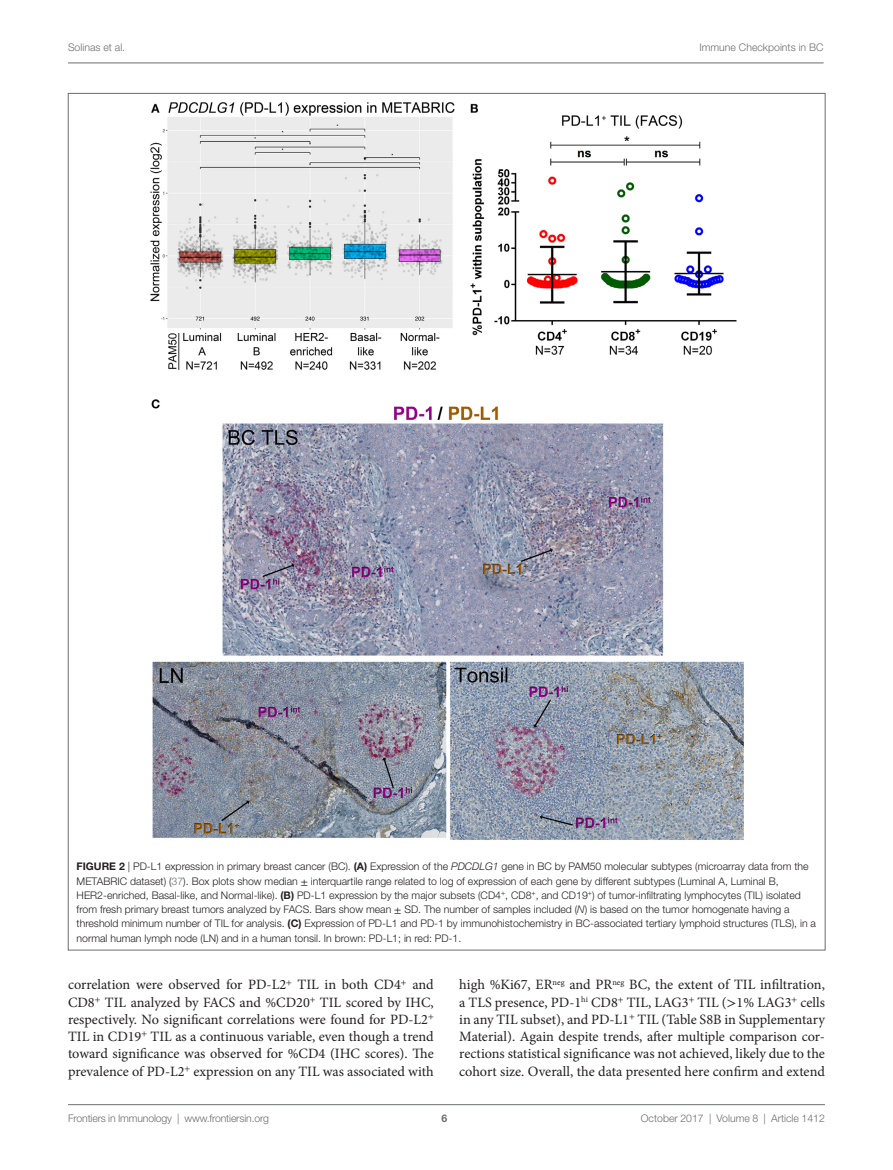
<style>
.page{position:relative;width:893px;height:1170px;background:#fff}
.page>*{position:absolute;margin:0;border:0;box-sizing:border-box;transform-origin:0 0}
.t1{font:14.25px/17.2px "Minion Pro";color:#231f20;text-align:justify}
.t2{font:300 10.5px/14.2px "Helvetica Neue LT Std";color:#231f20}
.t3{font:300 10.5px "Helvetica Neue LT Std";color:#6c6d70}
.t4{font:700 10.5px "Helvetica Neue LT Std";color:#6c6d70}
.s1{font-weight:700}
.s2{font-style:italic}
.s3{color:#6c6d70}
.s4{font-family:"STIX General";font-weight:400}
.s5{font-family:"STIX General"}
</style>
<div class="page">
<img style="left:150px;top:102px;width:594px;height:738px">
<hr style="left:68px;top:63px;width:756px;height:1px;background:#6c6d70">
<hr style="left:68px;top:1104px;width:757px;height:1px;background:#6c6d70">
<p class="t3" style="left:68px;top:41px;width:59px">Solinas et al.</p>
<p class="t3" style="left:699px;top:41px;width:126px">Immune Checkpoints in BC</p>
<p class="t2" style="left:77px;top:859px;width:741px"><span class="s1">FIGURE 2</span> | PD-L1 expression in primary breast cancer (BC). <span class="s1">(A)</span> Expression of the <span class="s2">PDCDLG1</span> gene in BC by PAM50 molecular subtypes (microarray data from the METABRIC dataset) (<span class="s3">37</span>). Box plots show median <span class="s4">±</span> interquartile range related to log of expression of each gene by different subtypes (Luminal A, Luminal B, HER2-enriched, Basal-like, and Normal-like). <span class="s1">(B)</span> PD-L1 expression by the major subsets (CD4<sup>+</sup>, CD8<sup>+</sup>, and CD19<sup>+</sup>) of tumor-infiltrating lymphocytes (TIL) isolated from fresh primary breast tumors analyzed by FACS. Bars show mean <span class="s4">±</span> SD. The number of samples included (<span class="s2">N</span>) is based on the tumor homogenate having a threshold minimum number of TIL for analysis. <span class="s1">(C)</span> Expression of PD-L1 and PD-1 by immunohistochemistry in BC-associated tertiary lymphoid structures (TLS), in a normal human lymph node (LN) and in a human tonsil. In brown: PD-L1; in red: PD-1.</p>
<p class="t1" style="left:68px;top:976px;width:367px">correlation were observed for PD-L2<sup>+</sup> TIL in both CD4<sup>+</sup> and CD8<sup>+</sup> TIL analyzed by FACS and %CD20<sup>+</sup> TIL scored by IHC, respectively. No significant correlations were found for PD-L2<sup>+ </sup>TIL in CD19<sup>+</sup> TIL as a continuous variable, even though a trend toward significance was observed for %CD4 (IHC scores). The prevalence of PD-L2<sup>+</sup> expression on any TIL was associated with</p>
<p class="t1" style="left:459px;top:976px;width:367px">high %Ki67, ER<sup>neg</sup> and PR<sup>neg</sup> BC, the extent of TIL infiltration, a TLS presence, PD-1<sup>hi</sup> CD8<sup>+</sup> TIL, LAG3<sup>+</sup> TIL (<span class="s5">&gt;</span>1% LAG3<sup>+</sup> cells in any TIL subset), and PD-L1<sup>+</sup> TIL (Table S8B in Supplementary Material). Again despite trends, after multiple comparison cor&shy;rections statistical significance was not achieved, likely due to the cohort size. Overall, the data presented here confirm and extend</p>
<p class="t3" style="left:68px;top:1111px;width:203px">Frontiers in Immunology | www.frontiersin.org</p>
<p class="t3" style="left:641px;top:1111px;width:186px">October 2017 | Volume 8 | Article 1412</p>
<p class="t4" style="left:441px;top:1111px;width:7px">6</p>
</div>
